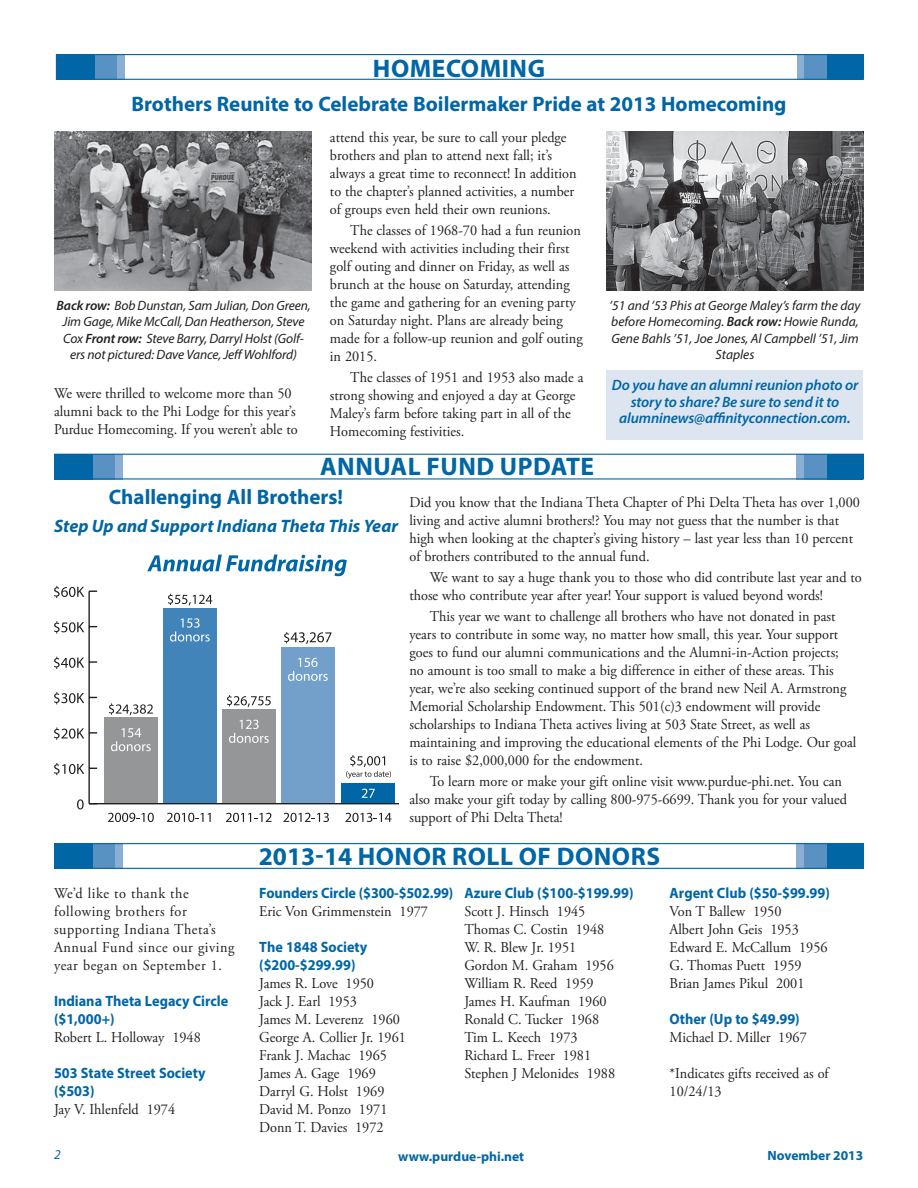
<style>
.page{position:relative;width:918px;height:1188px;background:#fff}
.page>*{position:absolute;margin:0;border:0;box-sizing:border-box;transform-origin:0 0}
.t1{font:700 25.5px "Myriad Pro";letter-spacing:.02em;color:#0066a5}
.t2{font:700 21px "Myriad Pro";color:#0066a5}
.t3{font:italic 700 18px "Myriad Pro";color:#0066a5}
.t4{font:15px/18px "Adobe Garamond Pro";color:#231f20;scale:.95 1}
.t5{font:700 15px/18px "Myriad Pro";color:#0066a5;scale:.95 1}
.t6{font:15px/18px "Adobe Garamond Pro";letter-spacing:.04em;color:#231f20;scale:.95 1}
.t7{font:italic 600 15px/16.5px "Myriad Pro";letter-spacing:-.01em;color:#0066a5;text-align:center}
.t8{font:italic 13.5px/16.5px "Myriad Pro";letter-spacing:-.005em;color:#231f20;text-align:center}
.t9{font:700 13.5px "Myriad Pro";color:#0066a5}
.t10{font:italic 13.5px "Myriad Pro";color:#0066a5}
.s1{font-weight:600}
</style>
<div class="page">
<div style="left:607px;top:370px;width:256px;height:70px;background:#dde5f1"></div>
<div style="left:89px;top:54px;width:36px;height:26px;background:#8baed4"></div>
<div style="left:81px;top:54px;width:36px;height:26px;background:#5a91c3"></div>
<div style="left:56px;top:54px;width:38px;height:26px;background:#0066a5"></div>
<div style="left:797px;top:54px;width:36px;height:26px;background:#8baed4"></div>
<div style="left:804px;top:54px;width:36px;height:26px;background:#5a91c3"></div>
<div style="left:827px;top:54px;width:36px;height:26px;background:#0066a5"></div>
<div style="left:56px;top:54px;width:808px;height:26px;border:1px solid #0066a5"></div>
<div style="left:87px;top:454px;width:36px;height:26px;background:#8baed4"></div>
<div style="left:79px;top:454px;width:36px;height:26px;background:#5a91c3"></div>
<div style="left:54px;top:454px;width:38px;height:26px;background:#0066a5"></div>
<div style="left:796px;top:454px;width:36px;height:26px;background:#8baed4"></div>
<div style="left:804px;top:454px;width:36px;height:26px;background:#5a91c3"></div>
<div style="left:827px;top:454px;width:36px;height:26px;background:#0066a5"></div>
<div style="left:54px;top:454px;width:810px;height:26px;border:1px solid #0066a5"></div>
<img style="left:54px;top:131px;width:258px;height:159px">
<img style="left:606px;top:131px;width:258px;height:159px">
<svg style="left:54px;top:586px;width:43px;height:12px"></svg>
<svg style="left:54px;top:621px;width:43px;height:13px"></svg>
<svg style="left:54px;top:657px;width:43px;height:12px"></svg>
<svg style="left:54px;top:692px;width:43px;height:12px"></svg>
<svg style="left:54px;top:727px;width:43px;height:13px"></svg>
<svg style="left:54px;top:763px;width:43px;height:12px"></svg>
<svg style="left:77px;top:799px;width:20px;height:10px"></svg>
<hr style="left:88px;top:591px;width:2px;height:213px;background:#231f20">
<div style="left:281px;top:648px;width:53px;height:156px;background:#739fcb"></div>
<div style="left:222px;top:709px;width:53px;height:95px;background:#949698"></div>
<div style="left:163px;top:608px;width:53px;height:196px;background:#4084ba"></div>
<div style="left:104px;top:717px;width:53px;height:87px;background:#949698"></div>
<div style="left:342px;top:784px;width:53px;height:20px;background:#0066a5"></div>
<svg style="left:283px;top:813px;width:46px;height:9px"></svg>
<svg style="left:226px;top:813px;width:46px;height:9px"></svg>
<svg style="left:167px;top:813px;width:44px;height:9px"></svg>
<svg style="left:108px;top:813px;width:46px;height:9px"></svg>
<svg style="left:345px;top:813px;width:46px;height:9px"></svg>
<svg style="left:284px;top:632px;width:48px;height:12px"></svg>
<svg style="left:227px;top:695px;width:44px;height:12px"></svg>
<svg style="left:168px;top:594px;width:44px;height:12px"></svg>
<svg style="left:109px;top:703px;width:44px;height:12px"></svg>
<svg style="left:288px;top:658px;width:40px;height:23px"></svg>
<svg style="left:229px;top:720px;width:40px;height:23px"></svg>
<svg style="left:170px;top:618px;width:40px;height:24px"></svg>
<svg style="left:111px;top:728px;width:40px;height:23px"></svg>
<svg style="left:362px;top:789px;width:13px;height:9px"></svg>
<hr style="left:89px;top:803px;width:309px;height:1px;background:#231f20">
<svg style="left:346px;top:755px;width:45px;height:24px"></svg>
<svg style="left:147px;top:555px;width:200px;height:21px"></svg>
<div style="left:87px;top:843px;width:36px;height:26px;background:#8baed4"></div>
<div style="left:79px;top:843px;width:36px;height:26px;background:#5a91c3"></div>
<div style="left:54px;top:843px;width:38px;height:26px;background:#0066a5"></div>
<div style="left:796px;top:843px;width:36px;height:26px;background:#8baed4"></div>
<div style="left:804px;top:843px;width:36px;height:26px;background:#5a91c3"></div>
<div style="left:827px;top:843px;width:36px;height:26px;background:#0066a5"></div>
<div style="left:54px;top:843px;width:810px;height:26px;border:1px solid #0066a5"></div>
<h1 class="t1" style="left:373px;top:51px;width:174px">HOMECOMING</h1>
<h2 class="t2" style="left:131px;top:90px;width:657px">Brothers Reunite to Celebrate Boilermaker Pride at 2013 Homecoming</h2>
<p class="t4" style="left:330px;top:129px;width:261px">attend this year, be sure to call your pledge brothers and plan to attend next fall; it’s always a great time to reconnect! In addition to the chapter’s planned activities, a number of groups even held their own reunions.</p>
<p class="t4" style="left:330px;top:222px;width:268px;text-indent:20px">The classes of 1968-70 had a fun reunion weekend with activities including their first golf outing and dinner on Friday, as well as brunch at the house on Saturday, attending the game and gathering for an evening party on Saturday night. Plans are already being made for a follow-up reunion and golf outing in 2015.</p>
<p class="t4" style="left:330px;top:369px;width:268px;text-indent:20px">The classes of 1951 and 1953 also made a strong showing and enjoyed a day at George Maley’s farm before taking part in all of the Homecoming festivities.</p>
<p class="t7" style="left:612px;top:377px;width:248px">Do you have an alumni reunion photo or story to share? Be sure to send it to alumninews@affinityconnection.com.</p>
<p class="t8" style="left:57px;top:297px;width:256px"><span class="s1">Back row:</span> Bob Dunstan, Sam Julian, Don Green, Jim Gage, Mike McCall, Dan Heatherson, Steve Cox <span class="s1">Front row:</span> Steve Barry, Darryl Holst (Golf&shy;ers not pictured: Dave Vance, Jeff Wohlford)</p>
<p class="t8" style="left:609px;top:297px;width:253px">’51 and ’53 Phis at George Maley’s farm the day before Homecoming. <span class="s1">Back row:</span> Howie Runda, Gene Bahls ’51, Joe Jones, Al Campbell ’51, Jim Staples</p>
<p class="t4" style="left:54px;top:385px;width:258px">We were thrilled to welcome more than 50 alumni back to the Phi Lodge for this year’s<br>Purdue Homecoming. If you weren’t able to</p>
<h1 class="t1" style="left:320px;top:449px;width:19px">Annu</h1>
<h1 class="t1" style="left:391px;top:449px;width:53px">al Fun</h1>
<h1 class="t1" style="left:477px;top:449px;width:119px">d Update</h1>
<h2 class="t2" style="left:109px;top:483px;width:236px">Challenging All Brothers!</h2>
<p class="t3" style="left:54px;top:514px;width:346px">Step Up and Support Indiana Theta This Year</p>
<p class="t4" style="left:409px;top:493px;width:476px">Did you know that the Indiana Theta Chapter of Phi Delta Theta has over 1,000 living and active alumni brothers!? You may not guess that the number is that high when looking at the chapter’s giving history – last year less than 10 percent of brothers contributed to the annual fund.</p>
<p class="t4" style="left:409px;top:569px;width:478px;text-indent:20px">We want to say a huge thank you to those who did contribute last year and to those who contribute year after year! Your support is valued beyond words!</p>
<p class="t4" style="left:409px;top:608px;width:472px;text-indent:20px">This year we want to challenge all brothers who have not donated in past years to contribute in some way, no matter how small, this year. Your support goes to fund our alumni communications and the Alumni-in-Action projects; no amount is too small to make a big difference in either of these areas. This year, we’re also seeking continued support of the brand new Neil A. Armstrong Memorial Scholarship Endowment. This 501(c)3 endowment will provide scholarships to Indiana Theta actives living at 503 State Street, as well as maintaining and improving the educational elements of the Phi Lodge. Our goal is to raise $2,000,000 for the endowment.</p>
<p class="t4" style="left:409px;top:773px;width:462px;text-indent:20px">To learn more or make your gift online visit www.purdue-phi.net. You can also make your gift today by calling 800-975-6699. Thank you for your valued support of Phi Delta Theta!</p>
<p class="t6" style="left:54px;top:885px;width:192px">We’d like to thank the following brothers for supporting Indiana Theta’s<br>Annual Fund since our giving year began on September 1.</p>
<p class="t5" style="left:54px;top:991px;width:185px">Indiana Theta Legacy Circle ($1,000+)</p>
<p class="t4" style="left:54px;top:1029px;width:156px">Robert L. Holloway 1948</p>
<p class="t5" style="left:54px;top:1063px;width:161px">503 State Street Society ($503)</p>
<p class="t4" style="left:54px;top:1101px;width:129px">Jay V. Ihlenfeld 1974</p>
<h1 class="t1" style="left:259px;top:840px;width:118px">2013-14 Hono</h1>
<h1 class="t1" style="left:432px;top:840px;width:144px">r Roll of Dono</h1>
<h1 class="t1" style="left:631px;top:840px;width:31px">rs</h1>
<p class="t5" style="left:259px;top:884px;width:206px">Founders Circle ($300-$502.99)</p>
<p class="t4" style="left:259px;top:903px;width:179px">Eric Von Grimmenstein 1977</p>
<p class="t5" style="left:259px;top:938px;width:115px">The 1848 Society ($200-$299.99)</p>
<p class="t4" style="left:259px;top:975px;width:156px">James R. Love 1950<br>Jack J. Earl 1953<br>James M. Leverenz 1960<br>George A. Collier Jr. 1961<br>Frank J. Machac 1965<br>James A. Gage 1969<br>Darryl G. Holst 1969<br>David M. Ponzo 1971<br>Donn T. Davies 1972</p>
<p class="t5" style="left:464px;top:884px;width:180px">Azure Club ($100-$199.99)</p>
<p class="t4" style="left:464px;top:903px;width:160px">Scott J. Hinsch 1945<br>Thomas C. Costin 1948<br>W. R. Blew Jr. 1951<br>Gordon M. Graham 1956<br>William R. Reed 1959<br>James H. Kaufman 1960<br>Ronald C. Tucker 1968<br>Tim L. Keech 1973<br>Richard L. Freer 1981<br>Stephen J Melonides 1988</p>
<p class="t5" style="left:670px;top:884px;width:170px">Argent Club ($50-$99.99)</p>
<p class="t4" style="left:670px;top:903px;width:168px">Von T Ballew 1950<br>Albert John Geis 1953<br>Edward E. McCallum 1956<br>G. Thomas Puett 1959<br>Brian James Pikul 2001</p>
<p class="t5" style="left:670px;top:1010px;width:138px">Other (Up to $49.99)</p>
<p class="t4" style="left:670px;top:1029px;width:146px">Michael D. Miller 1967</p>
<p class="t4" style="left:670px;top:1065px;width:169px">*Indicates gifts received as of<br>10/24/13</p>
<p class="t10" style="left:54px;top:1146px;width:8px">2</p>
<p class="t9" style="left:398px;top:1147px;width:128px">www.purdue-phi.net</p>
<p class="t9" style="left:768px;top:1147px;width:97px">November 2013</p>
</div>
